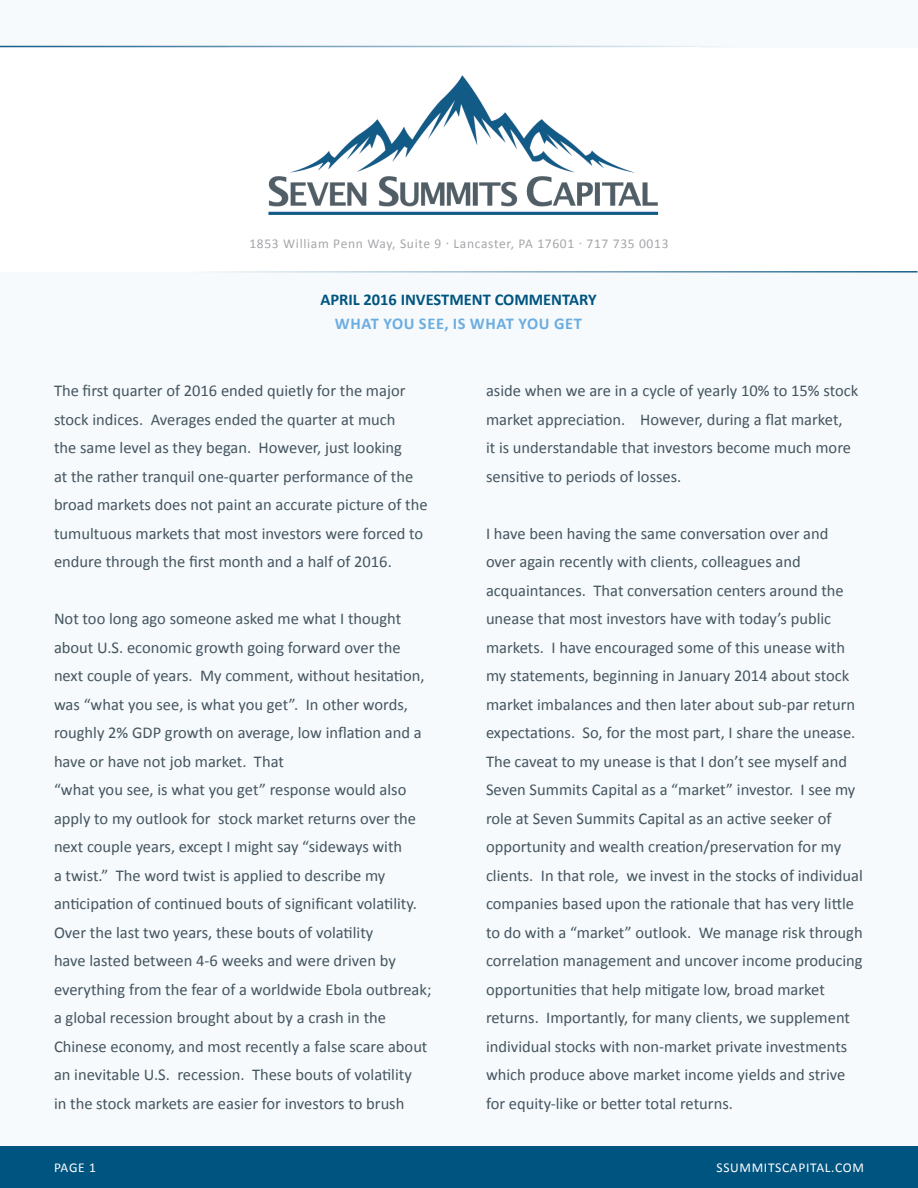
<style>
.page{position:relative;width:918px;height:1188px;background:#f6fafd}
.page>*{position:absolute;margin:0;border:0;box-sizing:border-box;transform-origin:0 0}
.t1{font:16.5px/28.5px "Calibri";color:#45555f}
.t2{font:700 16.5px "Calibri";color:#005480}
.t3{font:700 16.5px "Calibri";letter-spacing:.04em;color:#6caddf}
.t4{font:13.5px "Calibri";letter-spacing:.05em;color:#a6a6aa}
.t5{font:13.5px "Calibri";letter-spacing:.05em;color:#fff}
</style>
<div class="page">
<div style="left:0;top:48px;width:918px;height:223px;background:#fff"></div>
<div style="left:0;top:1146px;width:918px;height:42px;background:#005480"></div>
<img style="left:268px;top:75px;width:391px;height:140px">
<hr style="left:0;top:46px;width:918px;height:1px;background:#135b87">
<hr style="left:0;top:271px;width:917px;height:2px;background:#135b87">
<p class="t4" style="left:249px;top:235px;width:421px">1853 William Penn Way, Suite 9 · Lancaster, PA 17601 · 717 735 0013</p>
<p class="t2" style="left:320px;top:289px;width:278px">APRIL 2016 INVESTMENT COMMENTARY</p>
<p class="t3" style="left:335px;top:313px;width:249px">WHAT YOU SEE, IS WHAT YOU GET</p>
<p class="t1" style="left:54px;top:377px;width:375px">The first quarter of 2016 ended quietly for the major stock indices. Averages ended the quarter at much<br>the same level as they began. However, just looking<br>at the rather tranquil one-quarter performance of the broad markets does not paint an accurate picture of the tumultuous markets that most investors were forced to endure through the first month and a half of 2016.</p>
<p class="t1" style="left:54px;top:605px;width:372px">Not too long ago someone asked me what I thought about U.S. economic growth going forward over the next couple of years. My comment, without hesitation, was “what you see, is what you get”. In other words, roughly 2% GDP growth on average, low inflation and a have or have not job market. That</p>
<p class="t1" style="left:54px;top:776px;width:379px">“what you see, is what you get” response would also apply to my outlook for stock market returns over the next couple years, except I might say “sideways with<br>a twist.” The word twist is applied to describe my anticipation of continued bouts of significant volatility.<br>Over the last two years, these bouts of volatility<br>have lasted between 4-6 weeks and were driven by everything from the fear of a worldwide Ebola outbreak; a global recession brought about by a crash in the Chinese economy, and most recently a false scare about an inevitable U.S. recession. These bouts of volatility<br>in the stock markets are easier for investors to brush</p>
<p class="t5" style="left:54px;top:1159px;width:44px">PAGE 1</p>
<p class="t1" style="left:486px;top:377px;width:374px">aside when we are in a cycle of yearly 10% to 15% stock market appreciation. However, during a flat market,<br>it is understandable that investors become much more sensitive to periods of losses.</p>
<p class="t1" style="left:486px;top:519px;width:378px">I have been having the same conversation over and<br>over again recently with clients, colleagues and acquaintances. That conversation centers around the unease that most investors have with today’s public markets. I have encouraged some of this unease with my statements, beginning in January 2014 about stock market imbalances and then later about sub-par return expectations. So, for the most part, I share the unease.<br>The caveat to my unease is that I don’t see myself and Seven Summits Capital as a “market” investor. I see my role at Seven Summits Capital as an active seeker of opportunity and wealth creation/preservation for my clients. In that role, we invest in the stocks of individual companies based upon the rationale that has very little to do with a “market” outlook. We manage risk through correlation management and uncover income producing opportunities that help mitigate low, broad market returns. Importantly, for many clients, we supplement individual stocks with non-market private investments which produce above market income yields and strive for equity-like or better total returns.</p>
<p class="t5" style="left:716px;top:1159px;width:149px">SSUMMITSCAPITAL.COM</p>
</div>
